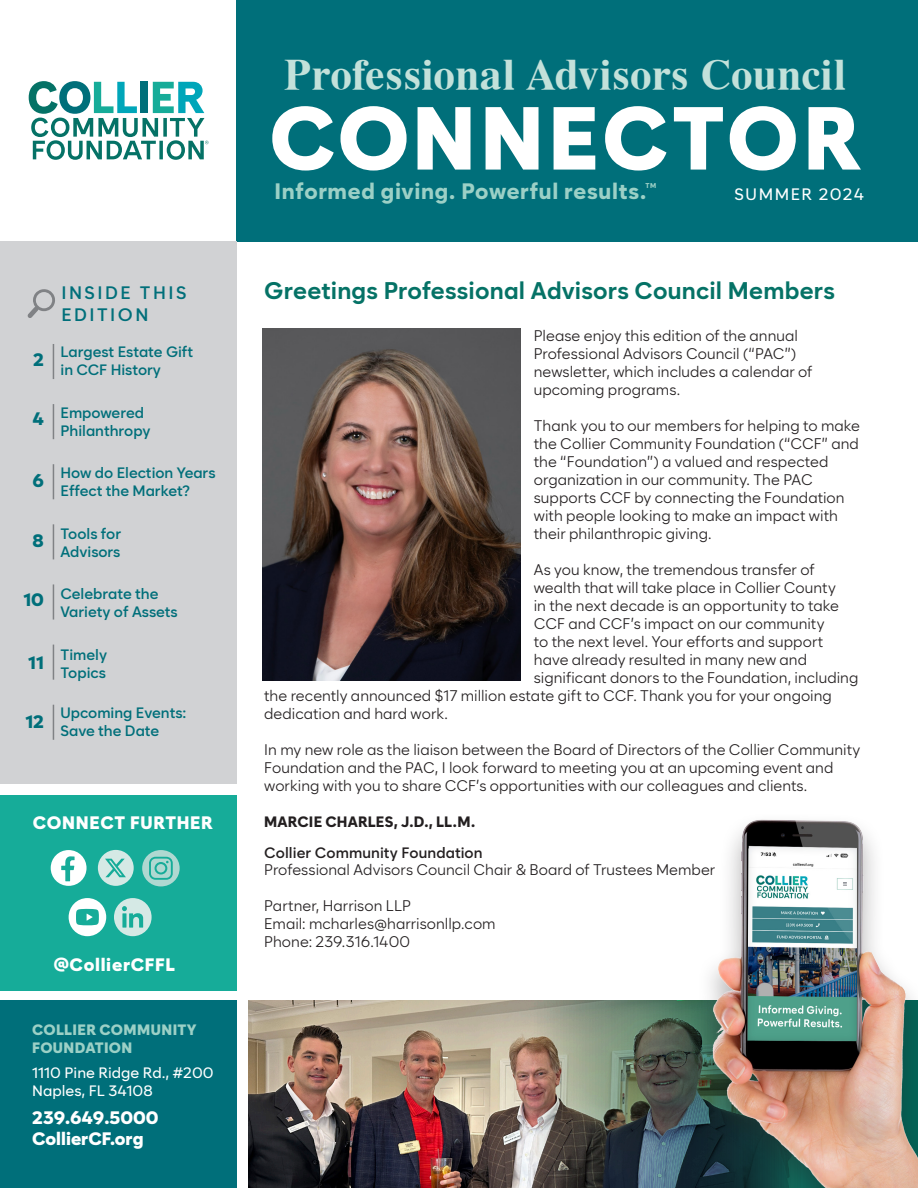
<style>
.page{position:relative;width:918px;height:1188px;background:#fff}
.page>*{position:absolute;margin:0;border:0;box-sizing:border-box;transform-origin:0 0}
.t1{font:900 88.5px "Cadiz";letter-spacing:.045em;color:#fff}
.t2{font:700 43.5px "Tiempo";color:#c3e1da}
.t3{font:700 24px "Cadiz";letter-spacing:.01em;color:#057266}
.t4{font:800 22.35px "Cadiz";letter-spacing:.03em;color:#9cd0c6}
.t5{font:900 18px "Cadiz";letter-spacing:.04em;color:#fff}
.t6{font:900 18px "Cadiz";color:#fff}
.t7{font:600 18px "Cadiz";letter-spacing:.14em;color:#006f7a}
.t8{font:900 18px "Cadiz";color:#006f7a}
.t9{font:500 16.5px "Cadiz";letter-spacing:.09em;color:#fff}
.t10{font:15px/18px "Cadiz";letter-spacing:.005em;color:#231f20}
.t11{font:600 15px/18px "Cadiz";color:#006f7a}
.t12{font:500 15px "Cadiz";color:#fff}
.t13{font:600 15px "Cadiz";letter-spacing:.01em;color:#231f20}
.t14{font:900 15px/18px "Cadiz";letter-spacing:.025em;color:#9cd0c6}
.t15{font:800 15px "Cadiz";letter-spacing:.01em;color:#231f20}
.t16{font:800 7.05px "Cadiz";color:#9cd0c6}
</style>
<div class="page">
<div style="left:236px;top:0;width:682px;height:241px;background:#006f7a"></div>
<svg style="left:29px;top:81px;width:179px;height:79px"></svg>
<div style="left:0;top:241px;width:236px;height:543px;background:#d1d2d4"></div>
<div style="left:0;top:1000px;width:236px;height:188px;background:#006f7a"></div>
<div style="left:0;top:795px;width:236px;height:196px;background:#16ac99"></div>
<hr style="left:53px;top:344px;width:1px;height:35px;background:#808285">
<hr style="left:53px;top:404px;width:1px;height:35px;background:#808285">
<hr style="left:53px;top:464px;width:1px;height:35px;background:#808285">
<hr style="left:53px;top:584px;width:1px;height:36px;background:#808285">
<hr style="left:53px;top:645px;width:1px;height:35px;background:#808285">
<hr style="left:53px;top:524px;width:1px;height:35px;background:#808285">
<svg style="left:27px;top:289px;width:28px;height:29px"></svg>
<svg style="left:51px;top:850px;width:36px;height:36px"></svg>
<svg style="left:142px;top:850px;width:38px;height:36px"></svg>
<div style="left:157px;top:864px;width:8px;height:9px;background:#afd8d1;border-radius:50%"></div>
<svg style="left:114px;top:898px;width:38px;height:38px"></svg>
<svg style="left:69px;top:898px;width:37px;height:38px"></svg>
<img style="left:263px;top:329px;width:257px;height:352px">
<img style="left:248px;top:1000px;width:93px;height:188px">
<img style="left:341px;top:1000px;width:275px;height:188px">
<img style="left:616px;top:819px;width:302px;height:369px">
<hr style="left:53px;top:705px;width:1px;height:35px;background:#808285">
<div style="left:98px;top:850px;width:36px;height:36px;background:#d5e9e5;border-radius:50%"></div>
<svg style="left:105px;top:859px;width:21px;height:18px"></svg>
<p class="t8" style="left:33px;top:349px;width:12px">2</p>
<p class="t8" style="left:32px;top:408px;width:13px">4</p>
<p class="t8" style="left:32px;top:470px;width:13px">6</p>
<p class="t8" style="left:33px;top:529px;width:13px">8</p>
<p class="t8" style="left:23px;top:589px;width:22px">10</p>
<p class="t8" style="left:28px;top:651px;width:17px">11</p>
<p class="t8" style="left:25px;top:710px;width:20px">12</p>
<p class="t7" style="left:61px;top:282px;width:127px">INSIDE THIS</p>
<p class="t7" style="left:61px;top:304px;width:89px">EDITION</p>
<p class="t11" style="left:61px;top:343px;width:134px">Largest Estate Gift in CCF History</p>
<p class="t11" style="left:61px;top:403px;width:91px">Empowered<br>Philanthropy</p>
<p class="t11" style="left:61px;top:464px;width:156px">How do Election Years<br>Effect the Market?</p>
<p class="t11" style="left:61px;top:524px;width:62px">Tools for<br>Advisors</p>
<p class="t11" style="left:61px;top:585px;width:119px">Celebrate the<br>Variety of Assets</p>
<p class="t11" style="left:61px;top:645px;width:48px;line-height:18.6px">Timely<br>Topics</p>
<p class="t11" style="left:61px;top:703px;width:127px;line-height:18.6px">Upcoming Events:<br>Save the Date</p>
<p class="t5" style="left:33px;top:812px;width:182px">CONNECT FURTHER</p>
<p class="t5" style="left:54px;top:953px;width:123px">@CollierCFFL</p>
<p class="t14" style="left:32px;top:1021px;width:166px">COLLIER COMMUNITY<br>FOUNDATION</p>
<p class="t12" style="left:32px;top:1064px;width:183px">1110 Pine Ridge Rd., #200</p>
<p class="t12" style="left:32px;top:1082px;width:122px">Naples, FL 34108</p>
<p class="t6" style="left:32px;top:1106px;width:128px">239.649.5000</p>
<p class="t6" style="left:32px;top:1128px;width:113px">CollierCF.org</p>
<p class="t2" style="left:284px;top:48px;width:564px">Professional Advisors Council</p>
<p class="t1" style="left:269px;top:84px;width:593px">CONNECTOR</p>
<p class="t9" style="left:735px;top:184px;width:131px">SUMMER 2024</p>
<p class="t4" style="left:274px;top:178px;width:373px">Informed giving. Powerful results.</p>
<p class="t16" style="left:646px;top:181px;width:12px">TM</p>
<p class="t3" style="left:264px;top:276px;width:572px">Greetings Professional Advisors Council Members</p>
<p class="t10" style="left:534px;top:326px;width:280px">Please enjoy this edition of the annual Professional Advisors Council (“PAC”) newsletter, which includes a calendar of upcoming programs.</p>
<p class="t10" style="left:534px;top:416px;width:328px">Thank you to our members for helping to make the Collier Community Foundation (“CCF” and the “Foundation”) a valued and respected organization in our community. The PAC supports CCF by connecting the Foundation with people looking to make an impact with their philanthropic giving.</p>
<p class="t10" style="left:534px;top:560px;width:282px">As you know, the tremendous transfer of</p>
<p class="t10" style="left:534px;top:578px;width:304px">wealth that will take place in Collier County</p>
<p class="t10" style="left:534px;top:596px;width:307px">in the next decade is an opportunity to take</p>
<p class="t10" style="left:534px;top:614px;width:292px">CCF and CCF’s impact on our community</p>
<p class="t10" style="left:534px;top:632px;width:291px">to the next level. Your efforts and support</p>
<p class="t10" style="left:534px;top:650px;width:275px">have already resulted in many new and</p>
<p class="t10" style="left:534px;top:668px;width:326px">significant donors to the Foundation, including</p>
<p class="t10" style="left:264px;top:686px;width:569px">the recently announced $17 million estate gift to CCF. Thank you for your ongoing</p>
<p class="t10" style="left:264px;top:704px;width:185px">dedication and hard work.</p>
<p class="t10" style="left:264px;top:740px;width:598px">In my new role as the liaison between the Board of Directors of the Collier Community<br>Foundation and the PAC, I look forward to meeting you at an upcoming event and working with you to share CCF’s opportunities with our colleagues and clients.</p>
<p class="t15" style="left:264px;top:812px;width:212px">MARCIE CHARLES, J.D., LL.M.</p>
<p class="t13" style="left:264px;top:844px;width:220px">Collier Community Foundation</p>
<p class="t10" style="left:264px;top:860px;width:453px">Professional Advisors Council Chair &amp; Board of Trustees Member</p>
<p class="t10" style="left:264px;top:896px;width:148px">Partner, Harrison LLP</p>
<p class="t10" style="left:264px;top:914px;width:233px">Email: mcharles@harrisonllp.com</p>
<p class="t10" style="left:264px;top:932px;width:148px">Phone: 239.316.1400</p>
</div>
